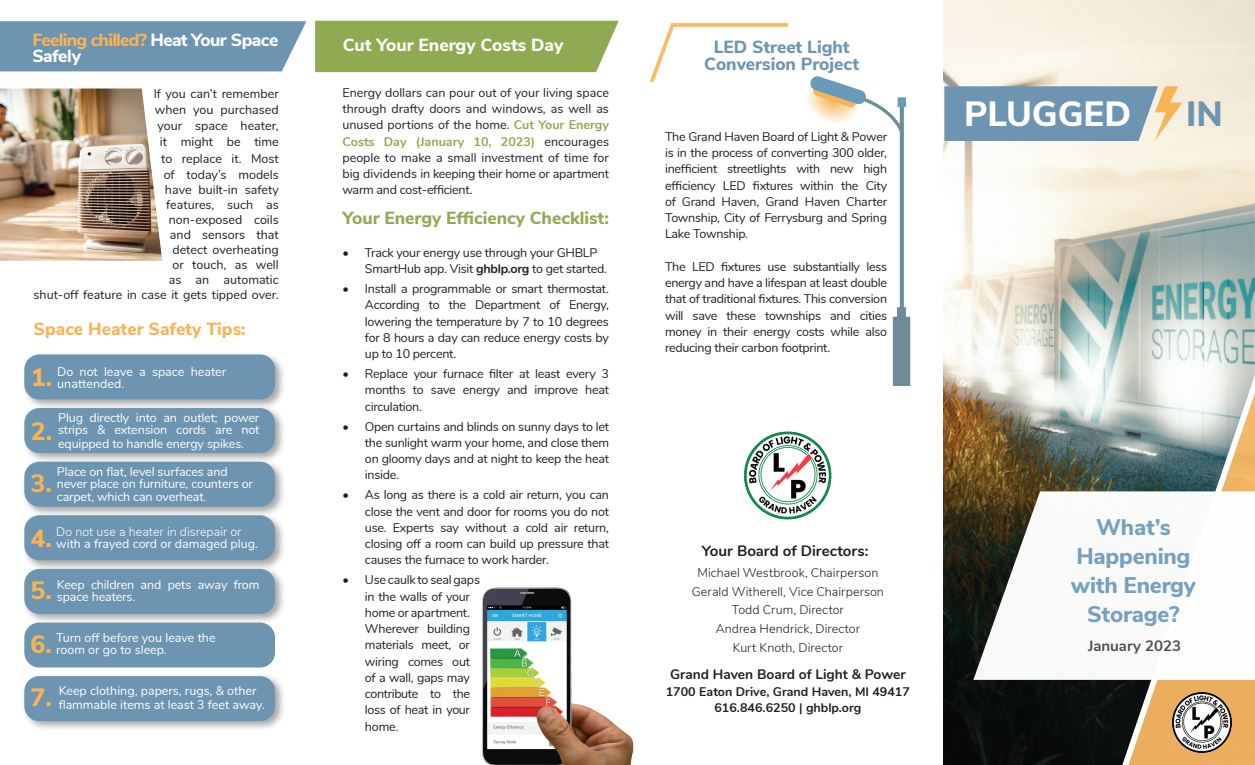
<style>
.page{position:relative;width:1255px;height:765px;background:#fff}
.page>*{position:absolute;margin:0;border:0;box-sizing:border-box;transform-origin:0 0}
.t1{font:800 35px "Nunito Sans";color:#fff}
.t2{font:800 35px "Nunito Sans";color:#6d94b0}
.t3{font:800 25px/53.1px "Nunito Sans";color:#f8b355}
.t4{font:800 22.5px/28.8px "Nunito Sans";letter-spacing:-.01em;color:#75a0be;text-align:center}
.t5{font:800 17.5px/16.2px "Nunito Sans";letter-spacing:-.03em;color:#fff}
.t6{font:800 17.5px "Nunito Sans";color:#6d94b0}
.t7{font:800 17.5px "Nunito Sans";color:#90a953}
.t8{font:800 17.5px "Nunito Sans";color:#f8b355}
.t9{font:800 17.5px "Nunito Sans";color:#fff}
.t10{font:700 15px "Nunito";color:#231f20}
.t11{font:700 15px "Nunito";color:#505052}
.t12{font:700 13.75px "Nunito";color:#231f20}
.t13{font:12.5px/16.2px "Nunito";letter-spacing:-.02em;color:#231f20;text-align:justify}
.t14{font:12.5px/12.5px "Nunito";letter-spacing:-.01em;color:#fff}
.t15{font:12.5px/15px "Nunito";color:#231f20;text-align:right}
.t16{font:300 12.5px/18.8px "Nunito";letter-spacing:.005em;color:#231f20;text-align:center}
.t17{font:700 12.5px/16.2px "Nunito";color:#231f20;text-align:center}
.s1{color:#f8b355}
.s2{font-family:"Nunito Sans";font-weight:800;font-size:25px;color:#f8b355}
.s3{font-weight:300}
.s4{font-weight:700;color:#90a953}
.s5{font-weight:700}
</style>
<div class="page">
<img style="left:943px;top:0;width:311px;height:765px">
<svg style="left:1109px;top:122px;width:145px;height:643px;background:#bdc7be"></svg>
<img style="left:807px;top:76px;width:104px;height:310px">
<div style="left:315px;top:21px;width:303px;height:51px;background:#90a953"></div>
<div style="left:0;top:21px;width:306px;height:50px;background:#6d94b0"></div>
<svg style="left:944px;top:86px;width:238px;height:55px;background:#819fb1"></svg>
<img style="left:0;top:89px;width:162px;height:172px">
<div style="left:21px;top:352px;width:265px;height:58px;background:#505052;opacity:.5"></div>
<div style="left:24px;top:354px;width:251px;height:45px;background:#6d94b0;border-radius:15px"></div>
<div style="left:21px;top:405px;width:265px;height:59px;background:#505052;opacity:.5"></div>
<div style="left:24px;top:408px;width:251px;height:45px;background:#6d94b0;border-radius:15px"></div>
<div style="left:21px;top:459px;width:265px;height:59px;background:#505052;opacity:.5"></div>
<div style="left:24px;top:462px;width:251px;height:45px;background:#6d94b0;border-radius:15px"></div>
<div style="left:21px;top:512px;width:265px;height:59px;background:#505052;opacity:.5"></div>
<div style="left:24px;top:515px;width:251px;height:45px;background:#6d94b0;border-radius:15px"></div>
<div style="left:21px;top:566px;width:265px;height:59px;background:#505052;opacity:.5"></div>
<div style="left:24px;top:569px;width:251px;height:45px;background:#6d94b0;border-radius:15px"></div>
<div style="left:24px;top:623px;width:251px;height:45px;background:#6d94b0;border-radius:15px"></div>
<div style="left:21px;top:673px;width:265px;height:59px;background:#505052;opacity:.5"></div>
<div style="left:24px;top:676px;width:251px;height:45px;background:#6d94b0;border-radius:15px"></div>
<img style="left:482px;top:587px;width:152px;height:178px">
<svg style="left:650px;top:23px;width:138px;height:60px"></svg>
<img style="left:744px;top:431px;width:88px;height:89px">
<svg style="left:1122px;top:375px;width:132px;height:390px;background:#b2a98f"></svg>
<svg style="left:973px;top:491px;width:281px;height:189px"></svg>
<img style="left:1170px;top:691px;width:62px;height:62px">
<p class="t5" style="left:32px;top:31px;width:247px"><span class="s1">Feeling chilled?</span> Heat Your Space<br>Safely</p>
<p class="t15" style="left:154px;top:84px;width:127px;line-height:16.2px">If you can’t remember when you purchased your space heater, it might be time to replace it. Most of today’s models</p>
<p class="t15" style="left:34px;top:181px;width:247px">have built-in safety<br>features, such as<br>non-exposed coils<br>and sensors that<br>detect overheating<br>or touch, as well<br>as an automatic<br>shut-off feature in case it gets tipped over.</p>
<h3 class="t8" style="left:34px;top:316px;width:214px">Space Heater Safety Tips:</h3>
<p class="t14" style="left:57px;top:365px;width:170px;text-indent:-26px"><span class="s2">1.</span> Do not leave a space heater unattended.</p>
<p class="t3" style="left:31px;top:403px;width:23px;line-height:52.2px">2.<br>3.</p>
<p class="t3" style="left:31px;top:510px;width:23px;text-align:justify">4.<br>5.<br>6.<br>7.</p>
<p class="t14" style="left:58px;top:411px;width:203px">Plug directly into an outlet; power strips &amp; extension cords are not</p>
<p class="t14" style="left:58px;top:437px;width:187px">equipped to handle energy spikes.</p>
<p class="t14" style="left:57px;top:464px;width:198px">Place on flat, level surfaces and never place on furniture, counters or carpet, which can overheat<span class="s3">.</span></p>
<p class="t14" style="left:56px;top:524px;width:203px"><span class="s3">Do not use a heater in disrepair or </span>with a frayed cord or damaged plug.</p>
<p class="t14" style="left:57px;top:578px;width:204px">Keep children and pets away from space heaters.</p>
<p class="t14" style="left:56px;top:630px;width:161px">Turn off before you leave the room or go to sleep.</p>
<p class="t14" style="left:59px;top:683px;width:208px;line-height:13.8px">Keep clothing, papers, rugs, &amp; other flammable items at least 3 feet away.</p>
<p class="t9" style="left:342px;top:33px;width:222px">Cut Your Energy Costs Day</p>
<p class="t13" style="left:342px;top:84px;width:268px">Energy dollars can pour out of your living space through drafty doors and windows, as well as unused portions of the home. <span class="s4">Cut Your Energy Costs Day (January 10, 2023)</span> encourages people to make a small investment of time for big dividends in keeping their home or apartment</p>
<p class="t13" style="left:342px;top:181px;width:132px">warm and cost-efficient.</p>
<h3 class="t7" style="left:342px;top:205px;width:268px">Your Energy Efficiency Checklist:</h3>
<p class="t13" style="left:365px;top:244px;width:244px;text-indent:-22px">• Track your energy use through your GHBLP<br>SmartHub app. Visit <span class="s5">ghblp.org</span> to get started.</p>
<p class="t13" style="left:365px;top:280px;width:245px;text-indent:-22px">• Install a programmable or smart thermostat.<br>According to the Department of Energy, lowering the temperature by 7 to 10 degrees for 8 hours a day can reduce energy costs by up to 10 percent.</p>
<p class="t13" style="left:365px;top:365px;width:245px;text-indent:-22px">• Replace your furnace filter at least every 3 months to save energy and improve heat circulation.</p>
<p class="t13" style="left:365px;top:417px;width:245px;text-indent:-22px">• Open curtains and blinds on sunny days to let the sunlight warm your home, and close them on gloomy days and at night to keep the heat inside.</p>
<p class="t13" style="left:365px;top:486px;width:245px;text-indent:-22px">• As long as there is a cold air return, you can close the vent and door for rooms you do not use. Experts say without a cold air return, closing off a room can build up pressure that causes the furnace to work harder.</p>
<p class="t13" style="left:365px;top:571px;width:116px;text-align:left;text-indent:-22px">• Use caulk to seal gaps in the walls of your home or apartment.<br>Wherever building materials meet, or wiring comes out of a wall, gaps may contribute to the loss of heat in your home.</p>
<p class="t6" style="left:713px;top:34px;width:137px">LED Street Light</p>
<h3 class="t6" style="left:704px;top:51px;width:156px">Conversion Project</h3>
<p class="t13" style="left:665px;top:128px;width:223px">The Grand Haven Board of Light &amp; Power</p>
<p class="t13" style="left:665px;top:144px;width:223px">is in the process of converting 300 older, inefficient streetlights with new high efficiency LED fixtures within the City of Grand Haven, Grand Haven Charter Township, City of Ferrysburg and Spring</p>
<p class="t13" style="left:665px;top:225px;width:85px">Lake Township.</p>
<p class="t13" style="left:665px;top:258px;width:223px">The LED fixtures use substantially less</p>
<p class="t13" style="left:665px;top:274px;width:223px">energy and have a lifespan at least double</p>
<p class="t13" style="left:665px;top:290px;width:223px">that of traditional fixtures. This conversion</p>
<p class="t13" style="left:665px;top:306px;width:223px">will save these townships and cities money in their energy costs while also reducing their carbon footprint.</p>
<h4 class="t10" style="left:701px;top:539px;width:168px">Your Board of Directors:</h4>
<p class="t16" style="left:691px;top:562px;width:194px">Michael Westbrook, Chairperson<br>Gerald Witherell, Vice Chairperson<br>Todd Crum, Director<br>Andrea Hendrick, Director<br>Kurt Knoth, Director</p>
<h5 class="t12" style="left:670px;top:664px;width:237px">Grand Haven Board of Light &amp; Power</h5>
<h5 class="t17" style="left:665px;top:682px;width:246px">1700 Eaton Drive, Grand Haven, MI 49417<br>616.846.6250 | ghblp.org</h5>
<p class="t1" style="left:964px;top:88px;width:169px">PLUGGED</p>
<p class="t2" style="left:1186px;top:88px;width:38px">IN</p>
<p class="t4" style="left:1070px;top:512px;width:126px">What’s<br>Happening with Energy<br>Storage?</p>
<p class="t11" style="left:1087px;top:635px;width:95px">January 2023</p>
</div>
